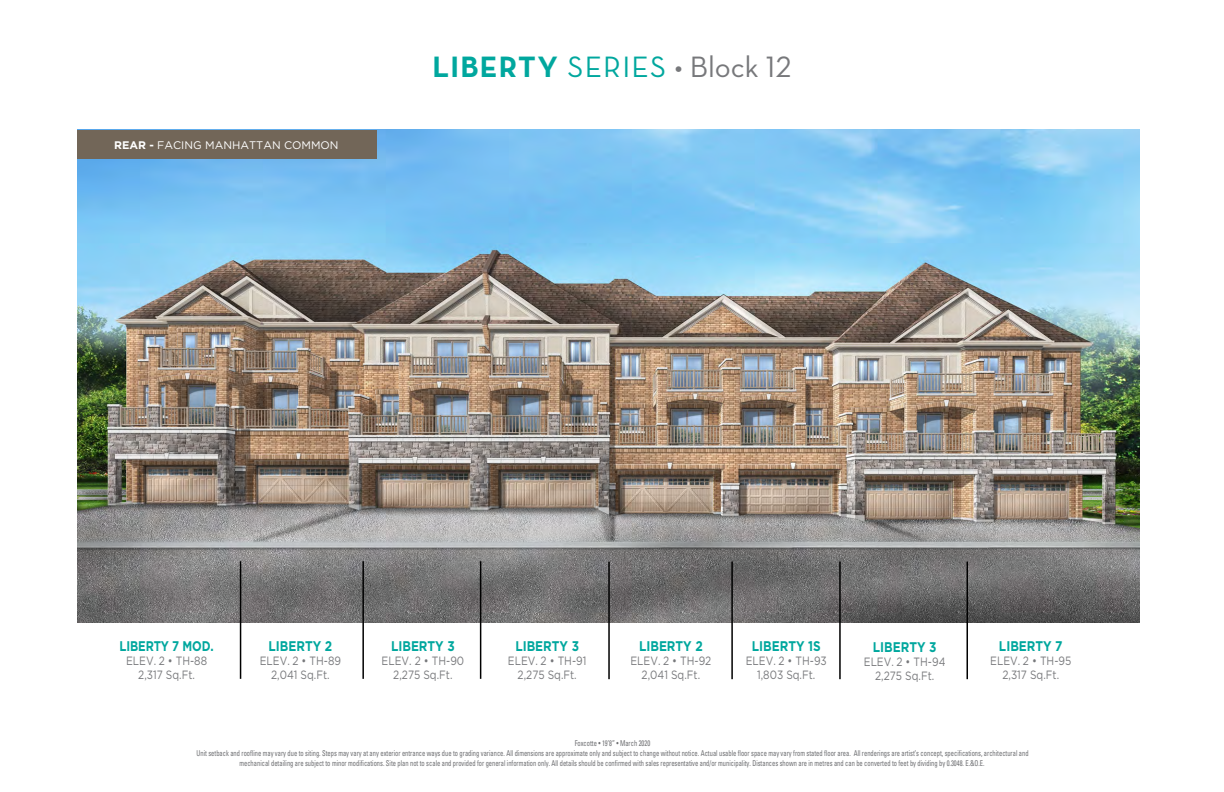
<style>
.page{position:relative;width:1224px;height:792px;background:#fff}
.page>*{position:absolute;margin:0;border:0;box-sizing:border-box;transform-origin:0 0}
.t1{font:30px "Neutra Text Book Alt";letter-spacing:.02em;color:#77787b}
.t2{font:700 14px "Gotham";color:#00a79e;scale:.85 1}
.t3{font:700 14px "Gotham";color:#00a79e;scale:.81 1}
.t4{font:12px/14.4px "Gotham";color:#77787b;text-align:center;scale:.85 1}
.t5{font:11px "Gotham";color:#fff}
.t6{font:condensed 8px/9.6px "Univers";color:#6d6e71;text-align:center;scale:.81 1}
.s1{font-weight:700}
.s2{font-family:"Neutra Text Bold Alt";color:#00a79e}
.s3{color:#00a79e}
</style>
<div class="page">
<img style="left:77px;top:130px;width:1063px;height:492px">
<div style="left:78px;top:130px;width:299px;height:29px;background:#726658"></div>
<hr style="left:240px;top:561px;width:1px;height:118px;background:#000">
<hr style="left:362px;top:561px;width:2px;height:118px;background:#000">
<hr style="left:480px;top:561px;width:1px;height:118px;background:#000">
<hr style="left:608px;top:562px;width:2px;height:117px;background:#000">
<hr style="left:731px;top:562px;width:2px;height:117px;background:#000">
<hr style="left:839px;top:562px;width:2px;height:117px;background:#000">
<hr style="left:967px;top:562px;width:1px;height:117px;background:#000">
<h3 class="t5" style="left:114px;top:138px;width:226px"><span class="s1">REAR -</span> FACING MANHATTAN COMMON</h3>
<h1 class="t1" style="left:433px;top:49px;width:360px"><span class="s2">LIBERTY</span> <span class="s3">SERIES</span> • Block 12</h1>
<h2 class="t3" style="left:120px;top:636px;width:118px">LIBERTY 7 MOD.</h2>
<h3 class="t4" style="left:126px;top:653px;width:97px">ELEV. 2 • TH-88<br>2,317 Sq.Ft.</h3>
<h2 class="t2" style="left:269px;top:636px;width:76px">LIBERTY 2</h2>
<h3 class="t4" style="left:260px;top:653px;width:97px">ELEV. 2 • TH-89<br>2,041 Sq.Ft.</h3>
<h2 class="t2" style="left:391px;top:636px;width:76px">LIBERTY 3</h2>
<h3 class="t4" style="left:382px;top:653px;width:99px">ELEV. 2 • TH-90<br>2,275 Sq.Ft.</h3>
<h2 class="t2" style="left:515px;top:636px;width:76px">LIBERTY 3</h2>
<h3 class="t4" style="left:508px;top:653px;width:94px">ELEV. 2 • TH-91<br>2,275 Sq.Ft.</h3>
<h2 class="t2" style="left:639px;top:636px;width:76px">LIBERTY 2</h2>
<h3 class="t4" style="left:630px;top:653px;width:97px">ELEV. 2 • TH-92<br>2,041 Sq.Ft.</h3>
<h2 class="t2" style="left:752px;top:636px;width:83px">LIBERTY 1S</h2>
<h3 class="t4" style="left:746px;top:653px;width:97px">ELEV. 2 • TH-93<br>1,803 Sq.Ft.</h3>
<h2 class="t2" style="left:873px;top:637px;width:76px">LIBERTY 3</h2>
<h3 class="t4" style="left:864px;top:654px;width:98px">ELEV. 2 • TH-94<br>2,275 Sq.Ft.</h3>
<h2 class="t2" style="left:999px;top:636px;width:76px">LIBERTY 7</h2>
<h3 class="t4" style="left:990px;top:653px;width:97px">ELEV. 2 • TH-95<br>2,317 Sq.Ft.</h3>
<p class="t6" style="left:197px;top:739px;width:1029px">Foxcotte • 19’8” • March 2020<br>Unit setback and roofline may vary due to siting. Steps may vary at any exterior entrance ways due to grading variance. All dimensions are approximate only and subject to change without notice. Actual usable floor space may vary from stated floor area. All renderings are artist’s concept, specifications, architectural and mechanical detailing are subject to minor modifications. Site plan not to scale and provided for general information only. All details should be confirmed with sales representative and/or municipality. Distances shown are in metres and can be converted to feet by dividing by 0.3048. E.&amp;O.E.</p>
</div>
